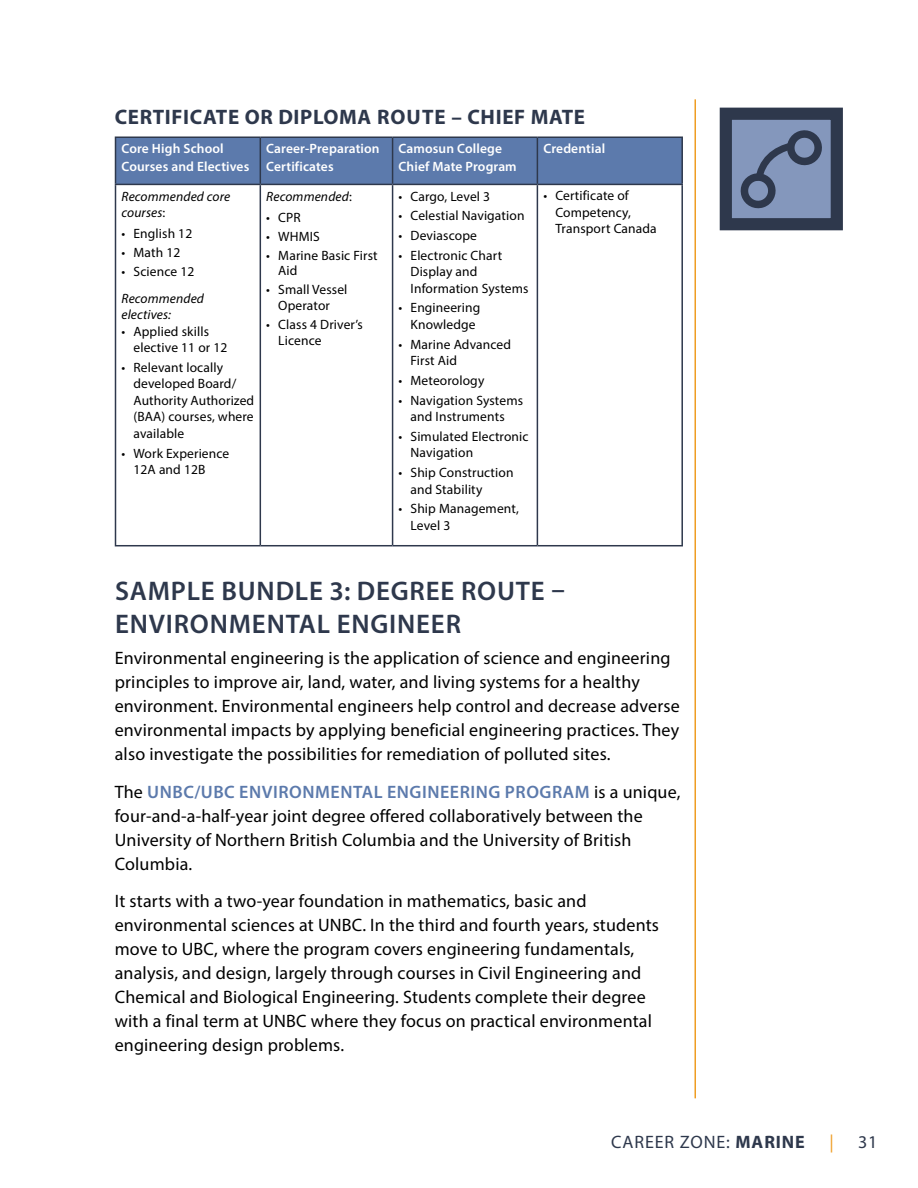
<style>
.page{position:relative;width:918px;height:1188px;background:#fff}
.page>*{position:absolute;margin:0;border:0;box-sizing:border-box;transform-origin:0 0}
.t1{font:600 27px/33px "Myriad Pro";letter-spacing:.03em;color:#2e384c}
.t2{font:700 21px "Myriad Pro";letter-spacing:.03em;color:#2e384c}
.t3{font:18px/24px "Myriad Pro";letter-spacing:.01em;color:#000}
.t4{font:18px "Myriad Pro";letter-spacing:.05em;color:#2e384c}
.t5{font:18px "Myriad Pro";color:#ef9d23}
.t6{font:13.5px/16.5px "Myriad Pro";letter-spacing:.01em;color:#000}
.t7{font:600 13.5px/18px "Myriad Pro";letter-spacing:.01em;color:#fff}
.t8{font:italic 13.5px/16.5px "Myriad Pro";letter-spacing:.01em;color:#000}
.s1{font-style:normal}
.s2{font-weight:600;color:#5c7aac}
.s3{font-weight:700}
</style>
<div class="page">
<hr style="left:694px;top:99px;width:2px;height:999px;background:#ef9d23">
<div style="left:726px;top:114px;width:111px;height:110px;background:#8497bc"></div>
<div style="left:720px;top:108px;width:123px;height:122px;border:12px solid #2e384c"></div>
<svg style="left:740px;top:130px;width:82px;height:79px"></svg>
<div style="left:116px;top:138px;width:565px;height:46px;background:#5c7aac"></div>
<svg style="left:116px;top:185px;width:565px;height:360px"></svg>
<hr style="left:260px;top:138px;width:1px;height:46px;background:#2e384c">
<hr style="left:392px;top:138px;width:1px;height:46px;background:#2e384c">
<hr style="left:537px;top:185px;width:1px;height:360px;background:#2e384c">
<hr style="left:681px;top:185px;width:2px;height:360px;background:#2e384c">
<hr style="left:393px;top:545px;width:144px;height:1px;background:#2e384c">
<hr style="left:537px;top:545px;width:146px;height:1px;background:#2e384c">
<hr style="left:115px;top:185px;width:1px;height:360px;background:#2e384c">
<hr style="left:260px;top:185px;width:1px;height:360px;background:#2e384c">
<hr style="left:115px;top:545px;width:145px;height:1px;background:#2e384c">
<hr style="left:115px;top:136px;width:145px;height:2px;background:#2e384c">
<hr style="left:115px;top:138px;width:1px;height:46px;background:#2e384c">
<hr style="left:260px;top:136px;width:133px;height:2px;background:#2e384c">
<hr style="left:393px;top:136px;width:144px;height:2px;background:#2e384c">
<hr style="left:537px;top:136px;width:146px;height:2px;background:#2e384c">
<hr style="left:537px;top:138px;width:1px;height:46px;background:#2e384c">
<hr style="left:681px;top:138px;width:2px;height:46px;background:#2e384c">
<hr style="left:115px;top:184px;width:145px;height:1px;background:#2e384c">
<hr style="left:260px;top:184px;width:133px;height:1px;background:#2e384c">
<hr style="left:393px;top:184px;width:144px;height:1px;background:#2e384c">
<hr style="left:537px;top:184px;width:146px;height:1px;background:#2e384c">
<hr style="left:392px;top:185px;width:1px;height:360px;background:#2e384c">
<hr style="left:260px;top:545px;width:133px;height:1px;background:#2e384c">
<p class="t2" style="left:115px;top:103px;width:472px">CERTIFICATE OR DIPLOMA ROUTE – CHIEF MATE</p>
<p class="t7" style="left:122px;top:140px;width:129px">Core High School<br>Courses and Electives</p>
<p class="t7" style="left:266px;top:140px;width:115px">Career-Preparation<br>Certificates</p>
<p class="t7" style="left:399px;top:140px;width:120px">Camosun College<br>Chief Mate Program</p>
<p class="t7" style="left:543px;top:140px;width:63px">Credential</p>
<p class="t8" style="left:121px;top:188px;width:110px">Recommended core courses<span class="s1">:</span></p>
<p class="t6" style="left:121px;top:225px;width:72px">• English 12</p>
<p class="t6" style="left:121px;top:244px;width:60px">• Math 12</p>
<p class="t6" style="left:121px;top:263px;width:74px">• Science 12</p>
<p class="t8" style="left:121px;top:290px;width:84px">Recommended electives:</p>
<p class="t6" style="left:133px;top:323px;width:95px;text-indent:-12px">• Applied skills elective 11 or 12</p>
<p class="t6" style="left:133px;top:359px;width:122px;text-indent:-12px">• Relevant locally developed Board/<br>Authority Authorized (BAA) courses, where available</p>
<p class="t6" style="left:133px;top:445px;width:97px;text-indent:-12px">• Work Experience<br>12A and 12B</p>
<p class="t6" style="left:555px;top:188px;width:103px;text-indent:-12px">• Certificate of<br>Competency,<br>Transport Canada</p>
<p class="t8" style="left:266px;top:188px;width:87px">Recommended<span class="s1">:</span></p>
<p class="t6" style="left:266px;top:209px;width:36px">• CPR</p>
<p class="t6" style="left:266px;top:228px;width:55px">• WHMIS</p>
<p class="t6" style="left:278px;top:247px;width:101px;line-height:15.8px;text-indent:-12px">• Marine Basic First<br>Aid</p>
<p class="t6" style="left:266px;top:282px;width:83px;line-height:15.8px;text-align:center">• Small Vessel<br>Operator</p>
<p class="t6" style="left:278px;top:317px;width:86px;line-height:15.8px;text-indent:-12px">• Class 4 Driver’s<br>Licence</p>
<p class="t6" style="left:399px;top:188px;width:93px">• Cargo, Level 3</p>
<p class="t6" style="left:399px;top:207px;width:127px">• Celestial Navigation</p>
<p class="t6" style="left:399px;top:227px;width:80px">• Deviascope</p>
<p class="t6" style="left:411px;top:247px;width:119px;text-indent:-12px">• Electronic Chart<br>Display and<br>Information Systems</p>
<p class="t6" style="left:399px;top:299px;width:83px;text-align:center">• Engineering<br>Knowledge</p>
<p class="t6" style="left:411px;top:336px;width:102px;text-indent:-12px">• Marine Advanced<br>First Aid</p>
<p class="t6" style="left:399px;top:372px;width:87px">• Meteorology</p>
<p class="t6" style="left:399px;top:392px;width:126px;text-align:center">• Navigation Systems and Instruments</p>
<p class="t6" style="left:411px;top:428px;width:120px;text-indent:-12px">• Simulated Electronic<br>Navigation</p>
<p class="t6" style="left:411px;top:464px;width:105px;text-indent:-12px">• Ship Construction and Stability</p>
<p class="t6" style="left:411px;top:500px;width:110px;text-indent:-12px">• Ship Management,<br>Level 3</p>
<h1 class="t1" style="left:115px;top:574px;width:451px">SAMPLE BUNDLE 3: DEGREE ROUTE –<br>ENVIRONMENTAL ENGINEER</h1>
<p class="t3" style="left:115px;top:646px;width:567px">Environmental engineering is the application of science and engineering principles to improve air, land, water, and living systems for a healthy environment. Environmental engineers help control and decrease adverse environmental impacts by applying beneficial engineering practices. They also investigate the possibilities for remediation of polluted sites.</p>
<p class="t3" style="left:115px;top:779px;width:567px">The <span class="s2">UNBC/UBC ENVIRONMENTAL ENGINEERING PROGRAM</span> is a unique, four-and-a-half-year joint degree offered collaboratively between the University of Northern British Columbia and the University of British Columbia.</p>
<p class="t3" style="left:115px;top:889px;width:546px">It starts with a two-year foundation in mathematics, basic and environmental sciences at UNBC. In the third and fourth years, students move to UBC, where the program covers engineering fundamentals, analysis, and design, largely through courses in Civil Engineering and Chemical and Biological Engineering. Students complete their degree with a final term at UNBC where they focus on practical environmental engineering design problems.</p>
<p class="t4" style="left:611px;top:1130px;width:195px">CAREER ZONE: <span class="s3">MARINE</span></p>
<p class="t5" style="left:829px;top:1130px;width:6px">|</p>
<p class="t4" style="left:858px;top:1130px;width:21px">31</p>
</div>
